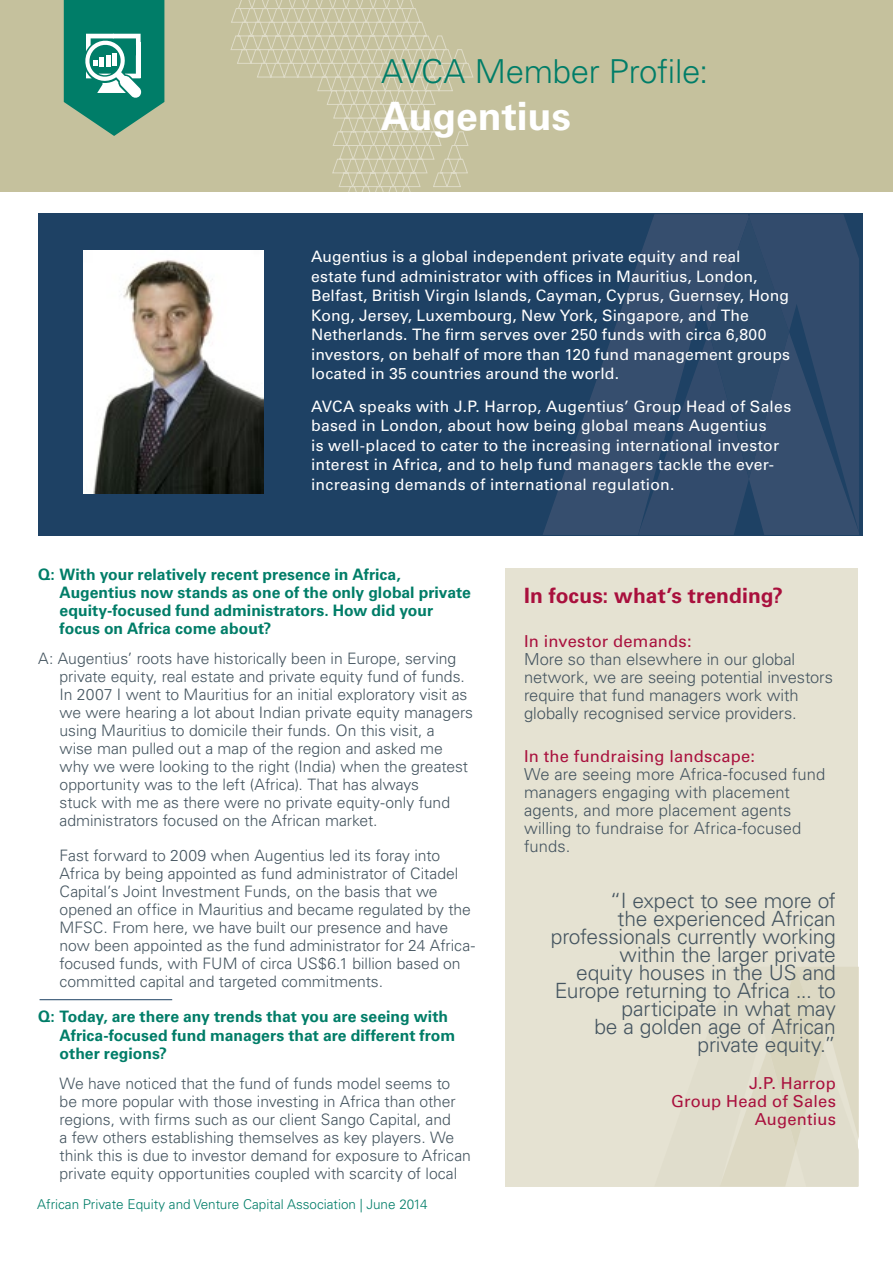
<style>
.page{position:relative;width:893px;height:1263px;background:#fff}
.page>*{position:absolute;margin:0;border:0;box-sizing:border-box;transform-origin:0 0}
.t1{font:700 39px "Univers LT Std";color:#fff}
.t2{font:300 33px "Univers LT Std";letter-spacing:-.01em;color:#007d68}
.t3{font:300 21px/18px "Univers LT Std";letter-spacing:-.01em;color:#455560;text-align:right}
.t4{font:700 21px "Univers LT Std";letter-spacing:.005em;color:#a9103d}
.t5{font:300 16.5px/18px "Univers LT Std";color:#455560}
.t6{font:16.5px/18px "Univers LT Std";letter-spacing:.01em;color:#a9103d;text-align:right}
.t7{font:300 15.75px/18px "Univers LT Std";letter-spacing:-.005em;color:#455560}
.t8{font:15.75px/19.5px "Univers LT Std";letter-spacing:.01em;color:#fff}
.t9{font:700 15.75px/18px "Univers LT Std";color:#007d68}
.t10{font:300 13.5px "Univers LT Std";color:#007d68}
</style>
<div class="page">
<div style="left:505px;top:568px;width:353px;height:619px;background:#e5e2d2"></div>
<svg style="left:720px;top:967px;width:138px;height:219px"></svg>
<div style="left:38px;top:214px;width:825px;height:322px;background:#1e4164"></div>
<div style="left:0;top:0;width:893px;height:191px;background:#c5c19d"></div>
<svg style="left:230px;top:0;width:243px;height:191px"></svg>
<svg style="left:64px;top:0;width:100px;height:136px;background:#389581"></svg>
<hr style="left:136px;top:42px;width:4px;height:36px;background:#fff">
<svg style="left:543px;top:263px;width:95px;height:272px;fill:#354d6d"></svg>
<svg style="left:654px;top:214px;width:205px;height:321px;background:#314b6b"></svg>
<div style="left:638px;top:217px;width:151px;height:318px;background:#324b6c"></div>
<img style="left:84px;top:251px;width:180px;height:242px">
<hr style="left:40px;top:999px;width:132px;height:1px;background:#1e4164">
<h2 class="t2" style="left:381px;top:51px;width:328px">AVCA Member Profile:</h2>
<h1 class="t1" style="left:381px;top:93px;width:191px">Augentius</h1>
<p class="t8" style="left:311px;top:247px;width:480px">Augentius is a global independent private equity and real estate fund administrator with offices in Mauritius, London, Belfast, British Virgin Islands, Cayman, Cyprus, Guernsey, Hong Kong, Jersey, Luxembourg, New York, Singapore, and The Netherlands. The firm serves over 250 funds with circa 6,800 investors, on behalf of more than 120 fund management groups located in 35 countries around the world.</p>
<p class="t8" style="left:311px;top:396px;width:482px">AVCA speaks with J.P. Harrop, Augentius’ Group Head of Sales based in London, about how being global means Augentius<br>is well-placed to cater to the increasing international investor interest in Africa, and to help fund managers tackle the ever&shy;increasing demands of international regulation.</p>
<p class="t9" style="left:60px;top:565px;width:413px;text-indent:-21px">Q: With your relatively recent presence in Africa, Augentius now stands as one of the only global private equity-focused fund administrators. How did your focus on Africa come about?</p>
<p class="t7" style="left:60px;top:650px;width:415px;text-indent:-21px">A: Augentius’ roots have historically been in Europe, serving private equity, real estate and private equity fund of funds.<br>In 2007 I went to Mauritius for an initial exploratory visit as we were hearing a lot about Indian private equity managers using Mauritius to domicile their funds. On this visit, a<br>wise man pulled out a map of the region and asked me why we were looking to the right (India) when the greatest opportunity was to the left (Africa). That has always<br>stuck with me as there were no private equity-only fund administrators focused on the African market.</p>
<p class="t7" style="left:60px;top:847px;width:417px">Fast forward to 2009 when Augentius led its foray into Africa by being appointed as fund administrator of Citadel Capital’s Joint Investment Funds, on the basis that we opened an office in Mauritius and became regulated by the MFSC. From here, we have built our presence and have now been appointed as the fund administrator for 24 Africa&shy;focused funds, with FUM of circa US$6.1 billion based on committed capital and targeted commitments.</p>
<p class="t9" style="left:60px;top:1008px;width:397px;text-indent:-21px">Q: Today, are there any trends that you are seeing with<br>Africa-focused fund managers that are different from other regions?</p>
<p class="t7" style="left:60px;top:1075px;width:413px">We have noticed that the fund of funds model seems to be more popular with those investing in Africa than other regions, with firms such as our client Sango Capital, and<br>a few others establishing themselves as key players. We think this is due to investor demand for exposure to African private equity opportunities coupled with scarcity of local</p>
<p class="t10" style="left:37px;top:1196px;width:392px">African Private Equity and Venture Capital Association | June 2014</p>
<h3 class="t4" style="left:524px;top:583px;width:261px">In focus: what’s trending?</h3>
<p class="t6" style="left:524px;top:632px;width:169px">In investor demands:</p>
<p class="t5" style="left:524px;top:650px;width:310px">More so than elsewhere in our global network, we are seeing potential investors require that fund managers work with globally recognised service providers.</p>
<p class="t6" style="left:524px;top:747px;width:232px">In the fundraising landscape:</p>
<p class="t5" style="left:524px;top:765px;width:303px">We are seeing more Africa-focused fund managers engaging with placement agents, and more placement agents willing to fundraise for Africa-focused funds.</p>
<h3 class="t3" style="left:551px;top:892px;width:287px">“I expect to see more of<br>the experienced African professionals currently working within the larger private<br>equity houses in the US and<br>Europe returning to Africa ... to participate in what may<br>be a golden age of African private equity.”</h3>
<p class="t6" style="left:671px;top:1074px;width:166px">J.P. Harrop<br>Group Head of Sales<br>Augentius</p>
</div>
